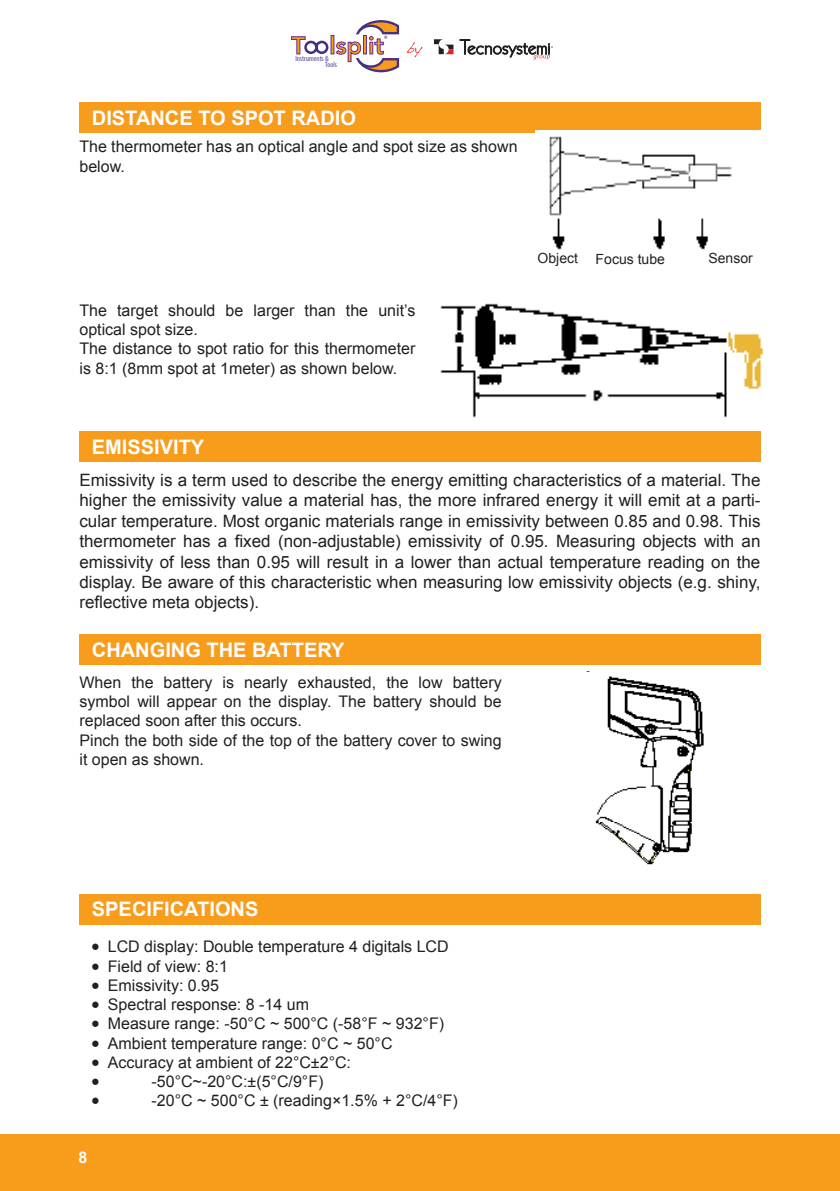
<style>
.page{position:relative;width:840px;height:1191px;background:#fff}
.page>*{position:absolute;margin:0;border:0;box-sizing:border-box;transform-origin:0 0}
.t1{font:700 20px "Arial";color:#fff}
.t2{font:17px/20.4px "Arial";color:#231f20;text-align:justify}
.t3{font:16px/19.2px "Arial";color:#231f20}
.t4{font:700 16px "Arial";color:#fff}
.t5{font:14px "Arial";color:#231f20}
.t6{font:condensed 7.6px/6.2px "Myriad Pro";color:#554197}
.s1{font-family:"Minion Pro";font-size:24px}
</style>
<div class="page">
<hr style="left:839px;top:1134px;width:1px;height:57px;background:#f89c1c">
<div style="left:0;top:1134px;width:839px;height:57px;background:#f89c1c"></div>
<svg style="left:434px;top:39px;width:19px;height:15px"></svg>
<svg style="left:459px;top:39px;width:93px;height:21px"></svg>
<svg style="left:406px;top:42px;width:16px;height:15px"></svg>
<svg style="left:291px;top:36px;width:38px;height:19px"></svg>
<svg style="left:335px;top:20px;width:64px;height:52px"></svg>
<div style="left:79px;top:102px;width:681px;height:31px;background:#f89c1c"></div>
<img style="left:535px;top:130px;width:225px;height:120px">
<img style="left:440px;top:303px;width:324px;height:115px">
<div style="left:79px;top:431px;width:681px;height:31px;background:#f89c1c"></div>
<div style="left:79px;top:634px;width:681px;height:31px;background:#f89c1c"></div>
<div style="left:79px;top:893px;width:681px;height:31px;background:#f89c1c"></div>
<img style="left:586px;top:671px;width:118px;height:194px">
<p class="t6" style="left:325px;top:55px;width:13px;text-indent:-30px">Instruments &amp;<br>Tools</p>
<p class="t1" style="left:92px;top:105px;width:265px">DISTANCE TO SPOT RADIO</p>
<p class="t3" style="left:79px;top:137px;width:439px">The thermometer has an optical angle and spot size as shown below.</p>
<p class="t3" style="left:79px;top:301px;width:337px">The target should be larger than the unit’s optical spot size.<br>The distance to spot ratio for this thermometer is 8:1 (8mm spot at 1meter) as shown below.</p>
<p class="t1" style="left:92px;top:434px;width:114px">EMISSIVITY</p>
<p class="t5" style="left:537px;top:248px;width:42px">Object</p>
<p class="t5" style="left:595px;top:250px;width:71px">Focus tube</p>
<p class="t5" style="left:708px;top:248px;width:46px">Sensor</p>
<p class="t2" style="left:79px;top:470px;width:682px">Emissivity is a term used to describe the energy emitting characteristics of a material. The higher the emissivity value a material has, the more infrared energy it will emit at a parti&shy;cular temperature. Most organic materials range in emissivity between 0.85 and 0.98. This thermometer has a fixed (non-adjustable) emissivity of 0.95. Measuring objects with an emissivity of less than 0.95 will result in a lower than actual temperature reading on the display. Be aware of this characteristic when measuring low emissivity objects (e.g. shiny, reflective meta objects).</p>
<p class="t1" style="left:92px;top:636px;width:254px">CHANGING THE BATTERY</p>
<p class="t3" style="left:79px;top:673px;width:423px">When the battery is nearly exhausted, the low battery symbol will appear on the display. The battery should be replaced soon after this occurs.<br>Pinch the both side of the top of the battery cover to swing it open as shown.</p>
<p class="t1" style="left:92px;top:896px;width:168px">SPECIFICATIONS</p>
<p class="t3" style="left:91px;top:937px;width:359px"><span class="s1">•</span> LCD display: Double temperature 4 digitals LCD</p>
<p class="t3" style="left:91px;top:956px;width:139px"><span class="s1">•</span> Field of view: 8:1</p>
<p class="t3" style="left:91px;top:975px;width:130px"><span class="s1">•</span> Emissivity: 0.95</p>
<p class="t3" style="left:91px;top:995px;width:219px"><span class="s1">•</span> Spectral response: 8 -14 um</p>
<p class="t3" style="left:91px;top:1014px;width:354px"><span class="s1">•</span> Measure range: -50°C ~ 500°C (-58°F ~ 932°F)</p>
<p class="t3" style="left:91px;top:1033px;width:303px"><span class="s1">•</span> Ambient temperature range: 0°C ~ 50°C</p>
<p class="t3" style="left:91px;top:1052px;width:262px"><span class="s1">•</span> Accuracy at ambient of 22°C±2°C:</p>
<p class="t3" style="left:91px;top:1071px;width:234px"><span class="s1">•</span> -50°C~-20°C:±(5°C/9°F)</p>
<p class="t3" style="left:91px;top:1091px;width:368px"><span class="s1">•</span> -20°C ~ 500°C ± (reading×1.5% + 2°C/4°F)</p>
<p class="t4" style="left:79px;top:1146px;width:10px">8</p>
</div>
